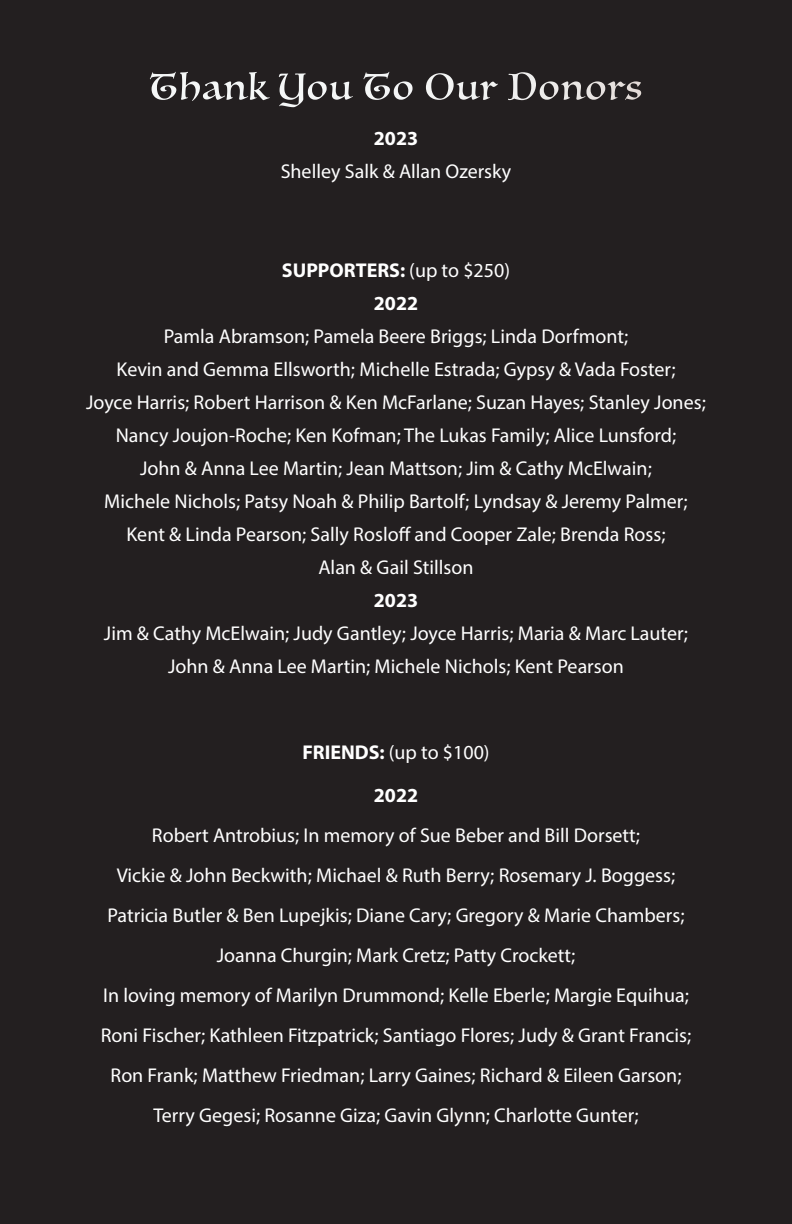
<style>
.page{position:relative;width:792px;height:1224px;background:#231f20}
.page>*{position:absolute;margin:0;border:0;box-sizing:border-box;transform-origin:0 0}
.t1{font:36px "Luminari";letter-spacing:.05em;color:#fff}
.t2{font:20px/33px "Myriad Pro";color:#fff;text-align:center}
.t3{font:700 20px "Myriad Pro";color:#fff}
.s1{font-weight:400}
.s2{font-weight:700}
</style>
<div class="page">
<p class="t1" style="left:150px;top:56px;width:494px">Thank You To Our Donors</p>
<p class="t3" style="left:374px;top:125px;width:46px">2023</p>
<p class="t2" style="left:281px;top:154px;width:232px">Shelley Salk &amp; Allan Ozersky</p>
<p class="t3" style="left:282px;top:257px;width:230px">SUPPORTERS: <span class="s1">(up to $250)</span></p>
<p class="t3" style="left:374px;top:290px;width:46px">2022</p>
<p class="t2" style="left:164px;top:319px;width:466px">Pamla Abramson; Pamela Beere Briggs; Linda Dorfmont;</p>
<p class="t2" style="left:116px;top:352px;width:561px">Kevin and Gemma Ellsworth; Michelle Estrada; Gypsy &amp; Vada Foster;</p>
<p class="t2" style="left:86px;top:385px;width:621px">Joyce Harris; Robert Harrison &amp; Ken McFarlane; Suzan Hayes; Stanley Jones;<br>Nancy Joujon-Roche; Ken Kofman; The Lukas Family; Alice Lunsford;</p>
<p class="t2" style="left:140px;top:451px;width:513px">John &amp; Anna Lee Martin; Jean Mattson; Jim &amp; Cathy McElwain;</p>
<p class="t2" style="left:104px;top:484px;width:585px">Michele Nichols; Patsy Noah &amp; Philip Bartolf; Lyndsay &amp; Jeremy Palmer;</p>
<p class="t2" style="left:126px;top:517px;width:541px">Kent &amp; Linda Pearson; Sally Rosloff and Cooper Zale; Brenda Ross;</p>
<p class="t2" style="left:318px;top:550px;width:157px">Alan &amp; Gail Stillson</p>
<p class="t3" style="left:374px;top:587px;width:46px">2023</p>
<p class="t2" style="left:104px;top:616px;width:586px">Jim &amp; Cathy McElwain; Judy Gantley; Joyce Harris; Maria &amp; Marc Lauter;</p>
<p class="t2" style="left:168px;top:649px;width:457px">John &amp; Anna Lee Martin; Michele Nichols; Kent Pearson</p>
<p class="t2" style="left:302px;top:735px;width:189px"><span class="s2">FRIENDS:</span> (up to $100)</p>
<p class="t3" style="left:374px;top:782px;width:46px">2022</p>
<p class="t2" style="left:152px;top:818px;width:490px">Robert Antrobius; In memory of Sue Beber and Bill Dorsett;</p>
<p class="t2" style="left:117px;top:858px;width:560px">Vickie &amp; John Beckwith; Michael &amp; Ruth Berry; Rosemary J. Boggess;</p>
<p class="t2" style="left:107px;top:898px;width:579px">Patricia Butler &amp; Ben Lupejkis; Diane Cary; Gregory &amp; Marie Chambers;</p>
<p class="t2" style="left:217px;top:938px;width:360px">Joanna Churgin; Mark Cretz; Patty Crockett;</p>
<p class="t2" style="left:103px;top:978px;width:587px">In loving memory of Marilyn Drummond; Kelle Eberle; Margie Equihua;</p>
<p class="t2" style="left:101px;top:1018px;width:592px">Roni Fischer; Kathleen Fitzpatrick; Santiago Flores; Judy &amp; Grant Francis;</p>
<p class="t2" style="left:111px;top:1058px;width:572px">Ron Frank; Matthew Friedman; Larry Gaines; Richard &amp; Eileen Garson;</p>
<p class="t2" style="left:153px;top:1098px;width:487px">Terry Gegesi; Rosanne Giza; Gavin Glynn; Charlotte Gunter;</p>
</div>
